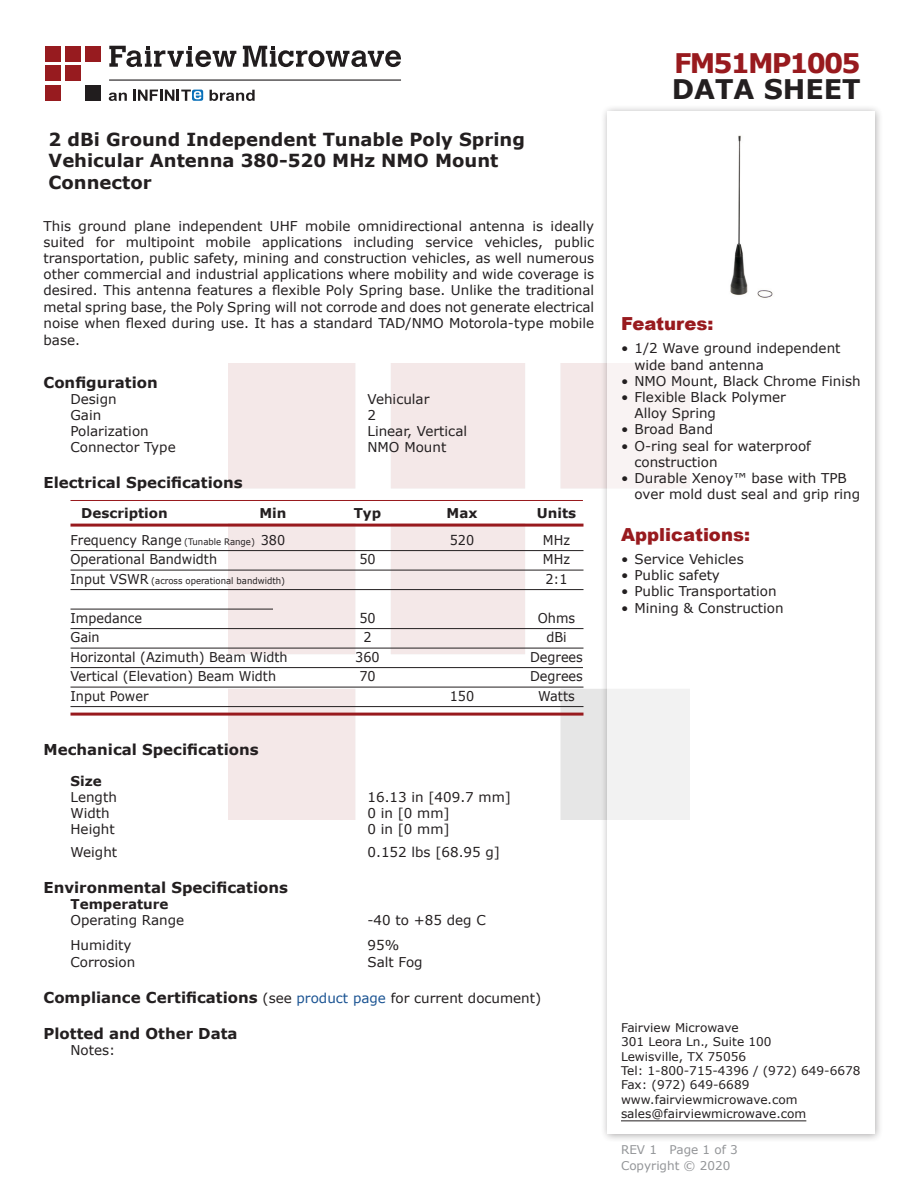
<style>
.page{position:relative;width:918px;height:1188px;background:#fff}
.page>*{position:absolute;margin:0;border:0;box-sizing:border-box;transform-origin:0 0}
.FM{font:700 27px "Verdana";letter-spacing:-.07em;color:#981a1e}
.t1{font:700 27px "Verdana";color:#231f20}
.Web_Description_Para{font:700 18px/21.6px "Verdana";color:#231f20}
.Applications_Header{font:900 18px "Arial";color:#981a1e}
.Head1{font:700 15px "Verdana";color:#231f20}
.Head1_for_Compliance{font:700 15px "Verdana";color:#231f20}
.MarketingDescription{font:13.5px/16.4px "Verdana";color:#231f20}
.Specs_Para{font:13.5px "Verdana";color:#231f20}
.Table-Body{font:13.5px "Verdana";color:#231f20;scale:.95 1}
.Table-Header{font:700 13.5px "Verdana";color:#231f20}
.Head2_after_Head1{font:700 13.5px "Verdana";color:#231f20}
.Head2{font:700 13.5px "Verdana";color:#231f20}
.FM_Info{font:12px "Verdana";color:#231f20}
.REV_Info{font:12px "Verdana";color:#939598}
.Table-Body-2{font:9px "Verdana";color:#231f20;scale:.95 1}
.s1{font-size:9px}
.s2{font-size:13.5px}
.s3{font-weight:400;font-size:13.5px}
.s4{font-weight:400;font-size:13.5px;color:#1a5392}
</style>
<div class="page">
<div style="left:45px;top:46px;width:16px;height:15px;background:#971b1f"></div>
<div style="left:65px;top:66px;width:16px;height:15px;background:#971b1f"></div>
<div style="left:85px;top:85px;width:16px;height:16px;background:#211d1e"></div>
<div style="left:45px;top:85px;width:16px;height:16px;background:#971b1f"></div>
<div style="left:85px;top:46px;width:16px;height:15px;background:#971b1f"></div>
<div style="left:45px;top:66px;width:16px;height:15px;background:#971b1f"></div>
<div style="left:65px;top:46px;width:16px;height:15px;background:#971b1f"></div>
<svg style="left:109px;top:46px;width:292px;height:21px"></svg>
<svg style="left:192px;top:90px;width:11px;height:11px"></svg>
<svg style="left:133px;top:90px;width:68px;height:11px"></svg>
<svg style="left:210px;top:90px;width:45px;height:11px"></svg>
<svg style="left:109px;top:93px;width:18px;height:8px"></svg>
<hr style="left:109px;top:80px;width:292px;height:1px;background:#211d1e">
<hr style="left:70px;top:500px;width:513px;height:1px;background:#981a1e">
<hr style="left:70px;top:524px;width:514px;height:3px;background:#981a1e">
<hr style="left:70px;top:550px;width:514px;height:1px;background:#231f20">
<hr style="left:70px;top:570px;width:514px;height:1px;background:#231f20">
<hr style="left:70px;top:589px;width:514px;height:1px;background:#231f20">
<hr style="left:70px;top:609px;width:203px;height:1px;background:#231f20">
<hr style="left:70px;top:628px;width:514px;height:1px;background:#231f20">
<hr style="left:70px;top:648px;width:514px;height:1px;background:#231f20">
<hr style="left:70px;top:667px;width:513px;height:1px;background:#231f20">
<hr style="left:70px;top:687px;width:514px;height:1px;background:#231f20">
<hr style="left:70px;top:706px;width:514px;height:1px;background:#231f20">
<hr style="left:70px;top:713px;width:514px;height:3px;background:#981a1e">
<div style="left:600px;top:104px;width:284px;height:1039px;background:#231f20;opacity:.75"></div>
<div style="left:608px;top:111px;width:267px;height:1023px;background:#fff"></div>
<hr style="left:621px;top:1120px;width:185px;height:1px;background:#231f20">
<img style="left:730px;top:135px;width:43px;height:163px">
<p class="Web_Description_Para" style="left:49px;top:128px;width:478px">2 dBi Ground Independent Tunable Poly Spring<br>Vehicular Antenna 380-520 MHz NMO Mount<br>Connector</p>
<p class="MarketingDescription" style="left:44px;top:217px;width:552px;text-align:justify">This ground plane independent UHF mobile omnidirectional antenna is ideally suited for multipoint mobile applications including service vehicles, public transportation, public safety, mining and construction vehicles, as well numerous other commercial and industrial applications where mobility and wide coverage is desired. This antenna features a flexible Poly Spring base. Unlike the traditional metal spring base, the Poly Spring will not corrode and does not generate electrical noise when flexed during use. It has a standard TAD/NMO Motorola-type mobile base.</p>
<p class="Head1" style="left:44px;top:372px;width:116px">Configuration</p>
<p class="Specs_Para" style="left:70px;top:390px;width:48px">Design</p>
<p class="Specs_Para" style="left:368px;top:390px;width:64px">Vehicular</p>
<p class="Specs_Para" style="left:70px;top:406px;width:32px">Gain</p>
<p class="Specs_Para" style="left:368px;top:406px;width:10px">2</p>
<p class="Specs_Para" style="left:70px;top:422px;width:80px">Polarization</p>
<p class="Specs_Para" style="left:368px;top:422px;width:101px">Linear, Vertical</p>
<p class="Specs_Para" style="left:70px;top:438px;width:107px">Connector Type</p>
<p class="Specs_Para" style="left:368px;top:438px;width:80px">NMO Mount</p>
<p class="Head1" style="left:44px;top:472px;width:201px">Electrical Specifications</p>
<p class="Table-Header" style="left:81px;top:503px;width:88px">Description</p>
<p class="Table-Header" style="left:259px;top:503px;width:29px">Min</p>
<p class="Table-Header" style="left:354px;top:503px;width:29px">Typ</p>
<p class="Table-Header" style="left:447px;top:503px;width:32px">Max</p>
<p class="Table-Header" style="left:537px;top:503px;width:41px">Units</p>
<p class="Table-Body" style="left:70px;top:530px;width:228px">Frequency Range <span class="s1">(Tunable Range)</span> 380</p>
<p class="Table-Body" style="left:450px;top:530px;width:27px">520</p>
<p class="Table-Body" style="left:543px;top:530px;width:30px">MHz</p>
<p class="Table-Body" style="left:70px;top:550px;width:156px">Operational Bandwidth</p>
<p class="Table-Body" style="left:359px;top:550px;width:19px">50</p>
<p class="Table-Body" style="left:543px;top:550px;width:30px">MHz</p>
<p class="Table-Body-2" style="left:70px;top:574px;width:227px"><span class="s2">Input VSWR</span> (across operational bandwidth)</p>
<p class="Table-Body" style="left:545px;top:569px;width:25px">2:1</p>
<p class="Table-Body" style="left:70px;top:608px;width:77px">Impedance</p>
<p class="Table-Body" style="left:359px;top:608px;width:19px">50</p>
<p class="Table-Body" style="left:538px;top:608px;width:41px">Ohms</p>
<p class="Table-Body" style="left:70px;top:628px;width:32px">Gain</p>
<p class="Table-Body" style="left:363px;top:628px;width:10px">2</p>
<p class="Table-Body" style="left:546px;top:628px;width:23px">dBi</p>
<p class="Table-Body" style="left:70px;top:647px;width:230px">Horizontal (Azimuth) Beam Width</p>
<p class="Table-Body" style="left:355px;top:647px;width:27px">360</p>
<p class="Table-Body" style="left:530px;top:647px;width:57px">Degrees</p>
<p class="Table-Body" style="left:70px;top:667px;width:218px">Vertical (Elevation) Beam Width</p>
<p class="Table-Body" style="left:359px;top:667px;width:19px">70</p>
<p class="Table-Body" style="left:530px;top:667px;width:57px">Degrees</p>
<p class="Table-Body" style="left:70px;top:686px;width:84px">Input Power</p>
<p class="Table-Body" style="left:450px;top:686px;width:27px">150</p>
<p class="Table-Body" style="left:538px;top:686px;width:40px">Watts</p>
<p class="Head1" style="left:44px;top:739px;width:217px">Mechanical Specifications</p>
<p class="Head2" style="left:70px;top:771px;width:33px">Size</p>
<p class="Specs_Para" style="left:70px;top:788px;width:48px">Length</p>
<p class="Specs_Para" style="left:368px;top:788px;width:145px">16.13 in [409.7 mm]</p>
<p class="Specs_Para" style="left:70px;top:804px;width:41px">Width</p>
<p class="Specs_Para" style="left:368px;top:804px;width:84px">0 in [0 mm]</p>
<p class="Specs_Para" style="left:70px;top:820px;width:46px">Height</p>
<p class="Specs_Para" style="left:368px;top:820px;width:84px">0 in [0 mm]</p>
<p class="Specs_Para" style="left:70px;top:843px;width:48px">Weight</p>
<p class="Specs_Para" style="left:368px;top:843px;width:134px">0.152 lbs [68.95 g]</p>
<p class="Head1" style="left:44px;top:877px;width:246px">Environmental Specifications</p>
<p class="Head2_after_Head1" style="left:70px;top:895px;width:100px">Temperature</p>
<p class="Specs_Para" style="left:70px;top:911px;width:115px">Operating Range</p>
<p class="Specs_Para" style="left:368px;top:911px;width:120px">-40 to +85 deg C</p>
<p class="Specs_Para" style="left:70px;top:936px;width:62px">Humidity</p>
<p class="Specs_Para" style="left:368px;top:936px;width:33px">95%</p>
<p class="Specs_Para" style="left:70px;top:953px;width:66px">Corrosion</p>
<p class="Specs_Para" style="left:368px;top:953px;width:57px">Salt Fog</p>
<p class="Head1_for_Compliance" style="left:44px;top:987px;width:499px">Compliance Certifications <span class="s3">(see</span> <span class="s4">product page</span> <span class="s3">for current document)</span></p>
<p class="Head1_for_Compliance" style="left:44px;top:1023px;width:196px">Plotted and Other Data</p>
<p class="Specs_Para" style="left:70px;top:1041px;width:46px">Notes:</p>
<p class="FM" style="left:674px;top:44px;width:188px">FM51MP1005</p>
<p class="t1" style="left:672px;top:70px;width:191px">DATA SHEET</p>
<p class="Applications_Header" style="left:621px;top:311px;width:94px">Features:</p>
<p class="MarketingDescription" style="left:634px;top:340px;width:208px;text-indent:-14px">• 1/2 Wave ground independent wide band antenna</p>
<p class="MarketingDescription" style="left:621px;top:373px;width:241px">• NMO Mount, Black Chrome Finish</p>
<p class="MarketingDescription" style="left:634px;top:389px;width:153px;text-indent:-14px">• Flexible Black Polymer<br>Alloy Spring</p>
<p class="MarketingDescription" style="left:621px;top:421px;width:94px">• Broad Band</p>
<p class="MarketingDescription" style="left:634px;top:437px;width:178px;text-indent:-14px">• O-ring seal for waterproof construction</p>
<p class="MarketingDescription" style="left:634px;top:470px;width:227px;text-indent:-14px">• Durable Xenoy™ base with TPB over mold dust seal and grip ring</p>
<p class="Applications_Header" style="left:621px;top:522px;width:131px">Applications:</p>
<p class="MarketingDescription" style="left:621px;top:551px;width:124px">• Service Vehicles</p>
<p class="MarketingDescription" style="left:621px;top:567px;width:100px">• Public safety</p>
<p class="MarketingDescription" style="left:621px;top:583px;width:157px">• Public Transportation</p>
<p class="MarketingDescription" style="left:621px;top:599px;width:164px">• Mining &amp; Construction</p>
<p class="FM_Info" style="left:621px;top:1019px;width:119px">Fairview Microwave</p>
<p class="FM_Info" style="left:621px;top:1034px;width:152px">301 Leora Ln., Suite 100</p>
<p class="FM_Info" style="left:621px;top:1048px;width:127px">Lewisville, TX 75056</p>
<p class="FM_Info" style="left:621px;top:1062px;width:241px">Tel: 1-800-715-4396 / (972) 649-6678</p>
<p class="FM_Info" style="left:621px;top:1077px;width:130px">Fax: (972) 649-6689</p>
<p class="FM_Info" style="left:621px;top:1091px;width:178px">www.fairviewmicrowave.com</p>
<p class="FM_Info" style="left:621px;top:1106px;width:187px">sales@fairviewmicrowave.com</p>
<p class="REV_Info" style="left:621px;top:1141px;width:118px">REV 1 Page 1 of 3</p>
<p class="REV_Info" style="left:621px;top:1157px;width:111px">Copyright © 2020</p>
</div>
